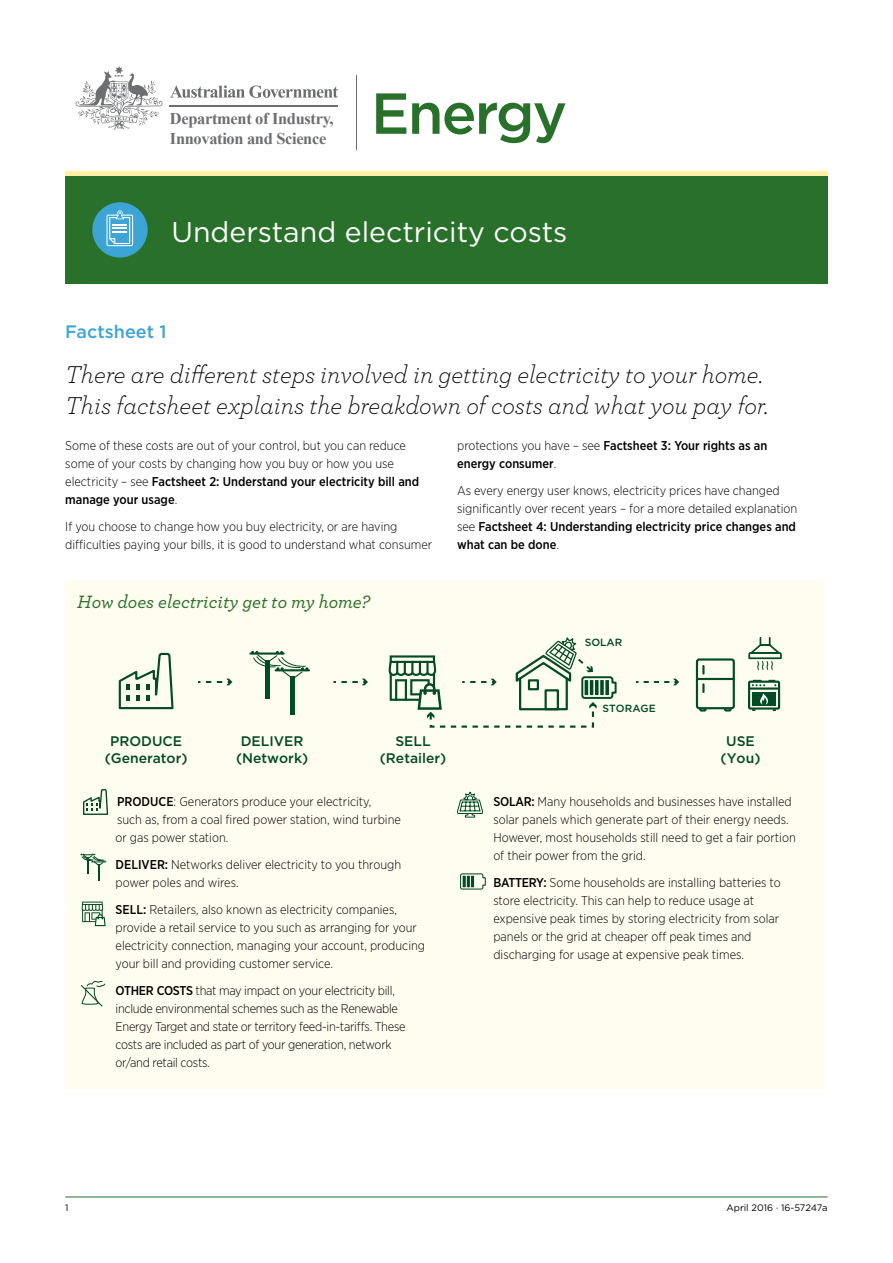
<style>
.page{position:relative;width:893px;height:1263px;background:#fff}
.page>*{position:absolute;margin:0;border:0;box-sizing:border-box;transform-origin:0 0}
.t1{font:500 57.75px "Gotham";letter-spacing:-.03em;color:#29712a}
.energy_h1_-_reversed{font:28.5px "Gotham";color:#fff}
.energy_p_-_intro_ita{font:italic 300 25.5px/31.5px "Archer";color:#000}
.energy_h3{font:italic 500 18.75px "Archer";color:#29712a}
.energy_h2{font:500 18px "Gotham";color:#3ca5d5}
.t2{font:700 16.35px/19.6px "Times New Roman";letter-spacing:-.02em;color:#6d6e71}
.t3{font:500 13.8px "Gotham";color:#004c23}
.business_p{font:300 12.75px/18px "Gotham Narrow";color:#000}
.business_p-2{font:300 12.75px/18px "Gotham Narrow";letter-spacing:-.02em;color:#000}
.business_p-3{font:500 12.75px/18px "Gotham Narrow";color:#000}
.t4{font:500 10.35px "Gotham";color:#004c23}
.t5{font:9.3px "Gotham";color:#000}
.s1{font-weight:500}
.s2{font-weight:300}
</style>
<div class="page">
<svg style="left:170px;top:85px;width:168px;height:13px"></svg>
<svg style="left:76px;top:66px;width:87px;height:64px"></svg>
<hr style="left:170px;top:106px;width:168px;height:1px;background:#6d6e71">
<hr style="left:356px;top:75px;width:1px;height:75px;background:#6d6e71">
<div style="left:65px;top:176px;width:763px;height:108px;background:#29712a"></div>
<div style="left:65px;top:171px;width:763px;height:5px;background:#fff0a4"></div>
<div style="left:92px;top:202px;width:56px;height:56px;background:#3ca5d5;border-radius:50%"></div>
<svg style="left:107px;top:210px;width:26px;height:36px"></svg>
<hr style="left:65px;top:1197px;width:763px;height:1px;background:#29712a">
<div style="left:65px;top:580px;width:759px;height:509px;background:#fffcf0"></div>
<svg style="left:118px;top:652px;width:56px;height:58px"></svg>
<hr style="left:291px;top:676px;width:4px;height:39px;background:#004c23">
<hr style="left:276px;top:669px;width:33px;height:2px;background:#004c23">
<div style="left:265px;top:660px;width:5px;height:39px;background:#004c23"></div>
<hr style="left:250px;top:652px;width:34px;height:3px;background:#004c23">
<svg style="left:251px;top:651px;width:57px;height:28px"></svg>
<svg style="left:723px;top:709px;width:10px;height:3px"></svg>
<svg style="left:698px;top:709px;width:10px;height:3px"></svg>
<div style="left:696px;top:658px;width:39px;height:51px;border:2px solid #004c23;border-radius:2px"></div>
<hr style="left:697px;top:678px;width:37px;height:2px;background:#004c23">
<svg style="left:702px;top:666px;width:3px;height:7px"></svg>
<svg style="left:702px;top:684px;width:3px;height:8px"></svg>
<div style="left:748px;top:681px;width:32px;height:29px;border:2px solid #004c23"></div>
<hr style="left:749px;top:687px;width:30px;height:3px;background:#004c23">
<div style="left:752px;top:692px;width:24px;height:13px;background:#004c23"></div>
<svg style="left:752px;top:693px;width:24px;height:18px"></svg>
<svg style="left:206px;top:679px;width:26px;height:6px"></svg>
<svg style="left:333px;top:679px;width:35px;height:6px"></svg>
<svg style="left:644px;top:679px;width:35px;height:6px"></svg>
<div style="left:760px;top:637px;width:11px;height:9px;border:2px solid #004c23"></div>
<svg style="left:748px;top:643px;width:34px;height:27px"></svg>
<svg style="left:752px;top:680px;width:24px;height:6px"></svg>
<svg style="left:389px;top:638px;width:228px;height:90px"></svg>
<svg style="left:83px;top:789px;width:26px;height:26px"></svg>
<svg style="left:81px;top:853px;width:25px;height:28px"></svg>
<svg style="left:82px;top:901px;width:24px;height:25px"></svg>
<svg style="left:80px;top:981px;width:26px;height:26px"></svg>
<svg style="left:457px;top:792px;width:26px;height:26px"></svg>
<svg style="left:460px;top:873px;width:26px;height:17px"></svg>
<p class="t2" style="left:170px;top:109px;width:165px">Department of Industry,<br>Innovation and Science</p>
<h1 class="t1" style="left:371px;top:76px;width:198px">Energy</h1>
<h1 class="energy_h1_-_reversed" style="left:171px;top:213px;width:398px">Understand electricity costs</h1>
<h2 class="energy_h2" style="left:65px;top:319px;width:103px">Factsheet 1</h2>
<p class="energy_p_-_intro_ita" style="left:65px;top:357px;width:705px">There are different steps involved in getting electricity to your home.<br>This factsheet explains the breakdown of costs and what you pay for.</p>
<p class="business_p" style="left:65px;top:436px;width:355px">Some of these costs are out of your control, but you can reduce some of your costs by changing how you buy or how you use electricity – see <span class="s1">Factsheet 2: Understand your electricity bill and manage your usage</span>.</p>
<p class="business_p" style="left:65px;top:517px;width:368px">If you choose to change how you buy electricity, or are having difficulties paying your bills, it is good to understand what consumer</p>
<p class="business_p-3" style="left:457px;top:436px;width:312px"><span class="s2">protections you have – see</span> Factsheet 3: Your rights as an energy consumer<span class="s2">.</span></p>
<p class="business_p" style="left:457px;top:481px;width:342px">As every energy user knows, electricity prices have changed significantly over recent years – for a more detailed explanation see <span class="s1">Factsheet 4: Understanding electricity price changes and what can be done</span>.</p>
<h3 class="energy_h3" style="left:77px;top:587px;width:294px">How does electricity get to my home?</h3>
<p class="t4" style="left:585px;top:636px;width:39px">SOLAR</p>
<p class="t4" style="left:603px;top:702px;width:55px">STORAGE</p>
<p class="t3" style="left:110px;top:732px;width:73px">PRODUCE</p>
<p class="t3" style="left:241px;top:732px;width:64px">DELIVER</p>
<p class="t3" style="left:395px;top:732px;width:37px">SELL</p>
<p class="t3" style="left:726px;top:732px;width:30px">USE</p>
<p class="t3" style="left:105px;top:749px;width:84px">(Generator)</p>
<p class="t3" style="left:236px;top:749px;width:74px">(Network)</p>
<p class="t3" style="left:380px;top:749px;width:68px">(Retailer)</p>
<p class="t3" style="left:720px;top:749px;width:41px">(You)</p>
<p class="business_p" style="left:116px;top:792px;width:287px"><span class="s1">PRODUCE</span>: Generators produce your electricity,<br>such as, from a coal fired power station, wind turbine or gas power station.</p>
<p class="business_p" style="left:116px;top:855px;width:287px"><span class="s1">DELIVER:</span> Networks deliver electricity to you through power poles and wires.</p>
<p class="business_p" style="left:116px;top:900px;width:311px"><span class="s1">SELL:</span> Retailers, also known as electricity companies, provide a retail service to you such as arranging for your electricity connection, managing your account, producing your bill and providing customer service.</p>
<p class="business_p-2" style="left:116px;top:981px;width:292px"><span class="s1">OTHER COSTS</span> that may impact on your electricity bill, include environmental schemes such as the Renewable Energy Target and state or territory feed-in-tariffs. These costs are included as part of your generation, network or/and retail costs.</p>
<p class="business_p" style="left:493px;top:792px;width:304px"><span class="s1">SOLAR:</span> Many households and businesses have installed solar panels which generate part of their energy needs.<br>However, most households still need to get a fair portion of their power from the grid.</p>
<p class="business_p" style="left:493px;top:873px;width:289px"><span class="s1">BATTERY:</span> Some households are installing batteries to store electricity. This can help to reduce usage at expensive peak times by storing electricity from solar panels or the grid at cheaper off peak times and discharging for usage at expensive peak times.</p>
<p class="t5" style="left:65px;top:1201px;width:5px">1</p>
<p class="t5" style="left:726px;top:1201px;width:103px">April 2016 · 16-57247a</p>
</div>
